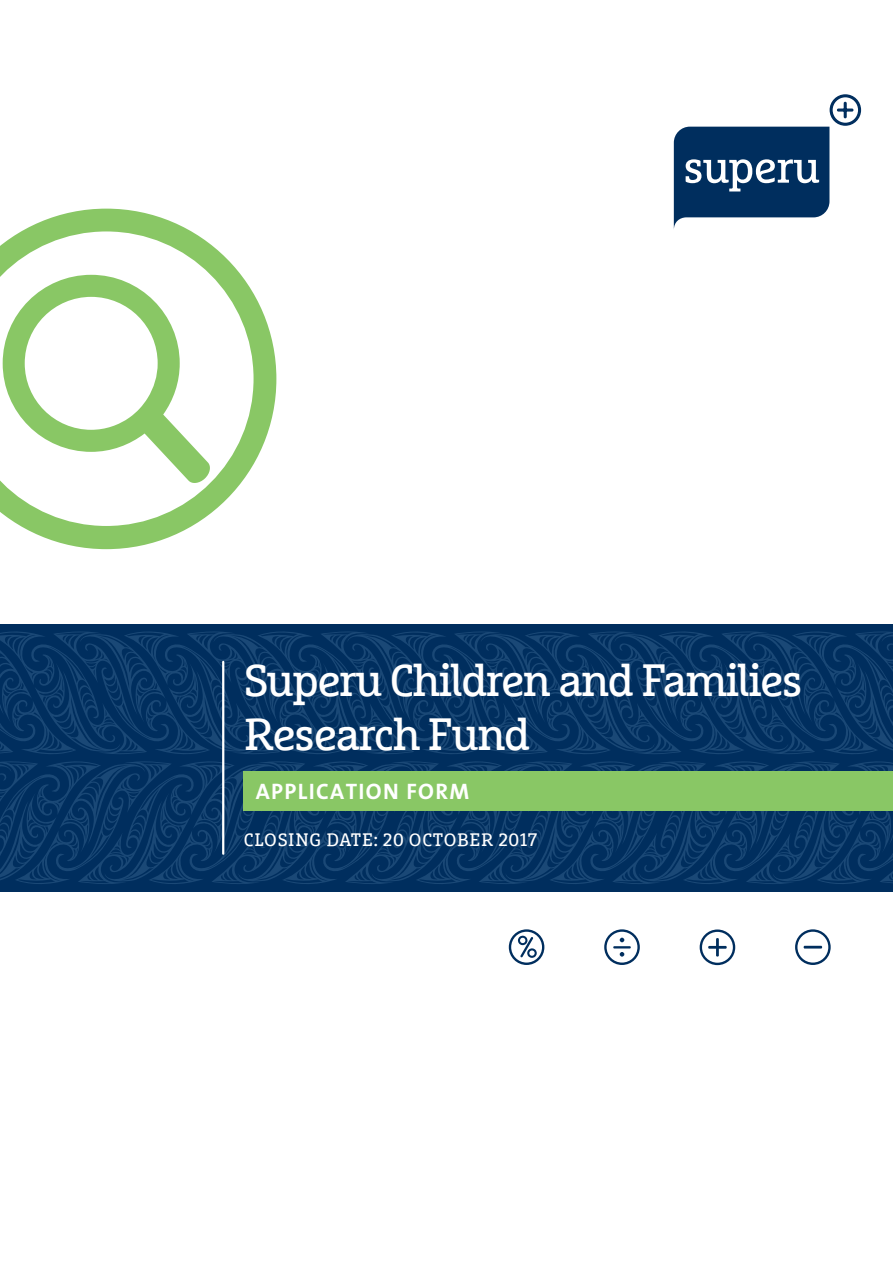
<style>
.page{position:relative;width:893px;height:1263px;background:#fff}
.page>*{position:absolute;margin:0;border:0;box-sizing:border-box;transform-origin:0 0}
.t1{font:45px/54px "Marselis Slab Maori";letter-spacing:-.04em;color:#fff}
.t2{font:700 22.5px "Maori Sans";letter-spacing:.06em;color:#fff}
.t3{font:18px "Marselis Slab Maori";letter-spacing:.04em;color:#fff}
</style>
<div class="page">
<div style="left:0;top:624px;width:893px;height:268px;background:#002e5e"></div>
<svg style="left:0;top:631px;width:893px;height:253px"></svg>
<svg style="left:674px;top:94px;width:187px;height:134px"></svg>
<hr style="left:222px;top:662px;width:2px;height:192px;background:#fff">
<div style="left:244px;top:771px;width:649px;height:40px;background:#89c765"></div>
<svg style="left:604px;top:929px;width:36px;height:36px"></svg>
<svg style="left:509px;top:929px;width:35px;height:36px"></svg>
<svg style="left:700px;top:929px;width:35px;height:36px"></svg>
<hr style="left:708px;top:946px;width:19px;height:3px;background:#002e5e">
<hr style="left:716px;top:938px;width:3px;height:18px;background:#002e5e">
<svg style="left:795px;top:929px;width:36px;height:36px"></svg>
<svg style="left:0;top:209px;width:276px;height:340px"></svg>
<svg style="left:3px;top:275px;width:209px;height:209px"></svg>
<p class="t1" style="left:244px;top:653px;width:561px">Superu Children and Families<br>Research Fund</p>
<p class="t2" style="left:256px;top:772px;width:215px">APPLICATION FORM</p>
<p class="t3" style="left:244px;top:829px;width:295px">CLOSING DATE: 20 OCTOBER 2017</p>
</div>
